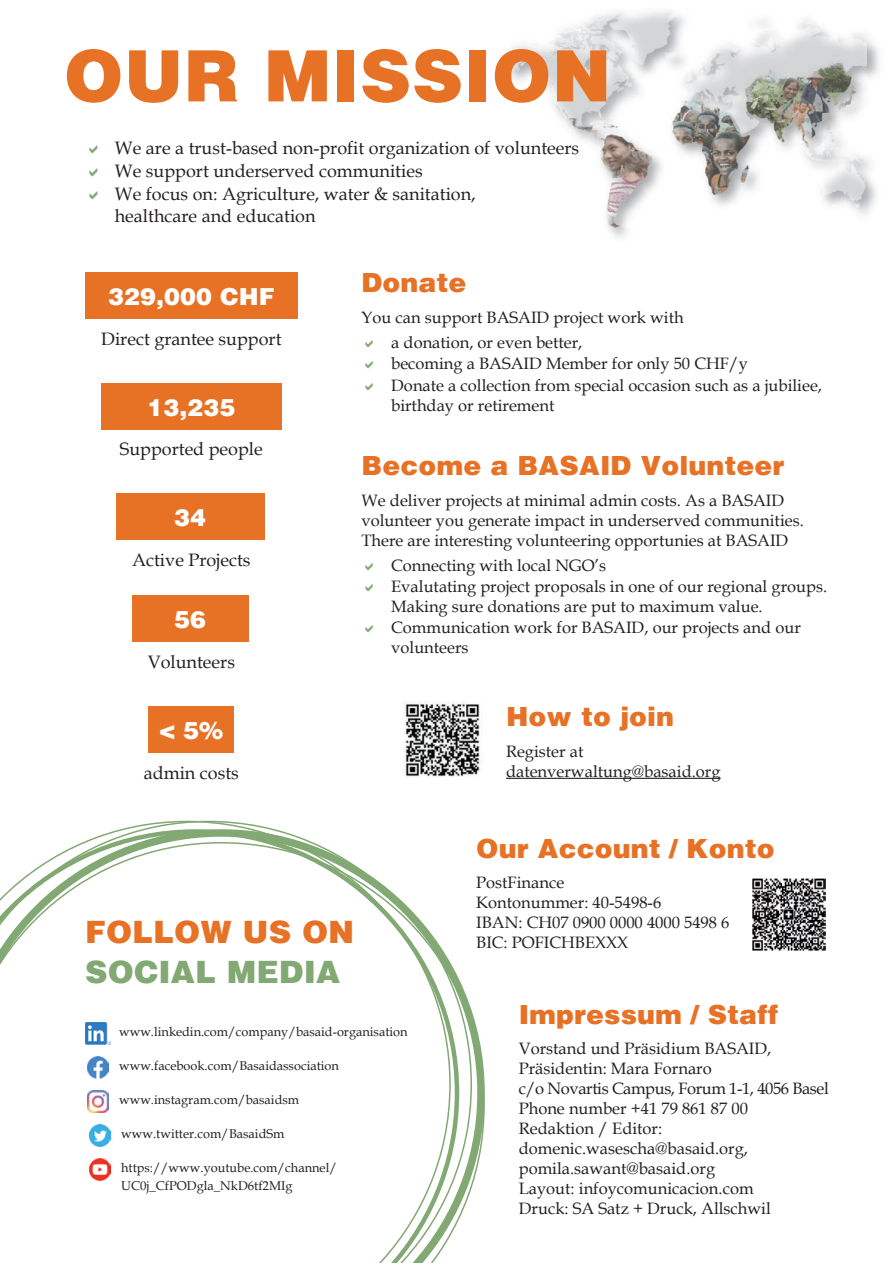
<style>
.page{position:relative;width:893px;height:1263px;background:#fff}
.page>*{position:absolute;margin:0;border:0;box-sizing:border-box;transform-origin:0 0}
.t1{font:900 72px "Helvetica";color:#e77125}
.t2{font:900 31.5px "Helvetica";color:#82a874}
.t3{font:900 31.5px "Helvetica";color:#e77125}
.t4{font:900 27px "Helvetica";color:#e77125}
.t5{font:900 24px "Helvetica";color:#fff}
.t6{font:18px/22.6px "Book Antiqua";color:#231f20}
.t7{font:16.5px/20px "Book Antiqua";color:#231f20}
.t8{font:12.75px/18px "Book Antiqua";color:#231f20}
</style>
<div class="page">
<svg style="left:83px;top:821px;width:229px;height:21px"></svg>
<svg style="left:0;top:842px;width:485px;height:421px"></svg>
<img style="left:85px;top:1023px;width:25px;height:21px">
<img style="left:87px;top:1057px;width:21px;height:21px">
<img style="left:87px;top:1090px;width:21px;height:22px">
<img style="left:89px;top:1125px;width:22px;height:21px">
<img style="left:89px;top:1159px;width:22px;height:21px">
<div style="left:0;top:1216px;width:64px;height:47px;background:#fff"></div>
<img style="left:608px;top:36px;width:271px;height:202px">
<img style="left:505px;top:11px;width:361px;height:216px">
<div style="left:85px;top:272px;width:213px;height:47px;background:#e77125"></div>
<div style="left:149px;top:706px;width:85px;height:47px;background:#e77125"></div>
<div style="left:101px;top:383px;width:181px;height:46px;background:#e77125"></div>
<div style="left:116px;top:493px;width:149px;height:47px;background:#e77125"></div>
<div style="left:132px;top:595px;width:117px;height:47px;background:#e77125"></div>
<hr style="left:506px;top:778px;width:215px;height:1px;background:#231f20">
<img style="left:404px;top:702px;width:76px;height:75px">
<svg style="left:752px;top:878px;width:74px;height:73px"></svg>
<img style="left:752px;top:878px;width:73px;height:72px">
<h1 class="t1" style="left:64px;top:26px;width:549px">OUR MISSION</h1>
<p class="t6" style="left:115px;top:137px;width:466px">We are a trust-based non-profit organization of volunteers We support underserved communities<br>We focus on: Agriculture, water &amp; sanitation,<br>healthcare and education</p>
<h3 class="t5" style="left:108px;top:280px;width:168px">329,000 CHF</h3>
<p class="t6" style="left:101px;top:328px;width:182px">Direct grantee support</p>
<h3 class="t5" style="left:147px;top:390px;width:90px">13,235</h3>
<p class="t6" style="left:120px;top:438px;width:144px">Supported people</p>
<h3 class="t5" style="left:174px;top:501px;width:34px">34</h3>
<p class="t6" style="left:132px;top:549px;width:120px">Active Projects</p>
<h3 class="t5" style="left:174px;top:603px;width:34px">56</h3>
<p class="t6" style="left:148px;top:651px;width:89px">Volunteers</p>
<h3 class="t5" style="left:159px;top:713px;width:65px">&lt; 5%</h3>
<p class="t6" style="left:144px;top:761px;width:97px">admin costs</p>
<h3 class="t4" style="left:361px;top:264px;width:107px">Donate</h3>
<p class="t7" style="left:391px;top:305px;width:294px;line-height:25.5px;text-indent:-30px">You can support BASAID project work with a donation, or even better,</p>
<p class="t7" style="left:391px;top:354px;width:432px;line-height:20.5px">becoming a BASAID Member for only 50 CHF/y<br>Donate a collection from special occasion such as a jubiliee, birthday or retirement</p>
<h3 class="t4" style="left:361px;top:446px;width:425px">Become a BASAID Volunteer</h3>
<p class="t7" style="left:361px;top:490px;width:444px">We deliver projects at minimal admin costs. As a BASAID volunteer you generate impact in underserved communities.<br>There are interesting volunteering opportunies at BASAID</p>
<p class="t7" style="left:391px;top:555px;width:437px;line-height:20.5px">Connecting with local NGO’s<br>Evalutating project proposals in one of our regional groups.<br>Making sure donations are put to maximum value.<br>Communication work for BASAID, our projects and our volunteers</p>
<h3 class="t4" style="left:506px;top:697px;width:169px">How to join</h3>
<p class="t7" style="left:506px;top:741px;width:216px">Register at datenverwaltung@basaid.org</p>
<h2 class="t3" style="left:85px;top:910px;width:271px">FOLLOW US ON</h2>
<h2 class="t2" style="left:85px;top:950px;width:257px">SOCIAL MEDIA</h2>
<h3 class="t4" style="left:476px;top:829px;width:300px">Our Account / Konto</h3>
<p class="t7" style="left:476px;top:873px;width:255px">PostFinance<br>Kontonummer: 40-5498-6<br>IBAN: CH07 0900 0000 4000 5498 6<br>BIC: POFICHBEXXX</p>
<p class="t8" style="left:119px;top:1023px;width:290px">www.linkedin.com/company/basaid-organisation</p>
<p class="t8" style="left:119px;top:1057px;width:221px">www.facebook.com/Basaidassociation</p>
<p class="t8" style="left:119px;top:1091px;width:182px">www.instagram.com/basaidsm</p>
<p class="t8" style="left:121px;top:1125px;width:165px">www.twitter.com/BasaidSm</p>
<p class="t8" style="left:121px;top:1159px;width:217px">https://www.youtube.com/channel/<br>UC0j_CfPODgla_NkD6tf2MIg</p>
<h3 class="t4" style="left:519px;top:995px;width:261px">Impressum / Staff</h3>
<p class="t7" style="left:519px;top:1039px;width:312px">Vorstand und Präsidium BASAID,<br>Präsidentin: Mara Fornaro<br>c/o Novartis Campus, Forum 1-1, 4056 Basel<br>Phone number +41 79 861 87 00<br>Redaktion / Editor: domenic.wasescha@basaid.org, pomila.sawant@basaid.org<br>Layout: infoycomunicacion.com<br>Druck: SA Satz + Druck, Allschwil</p>
</div>
